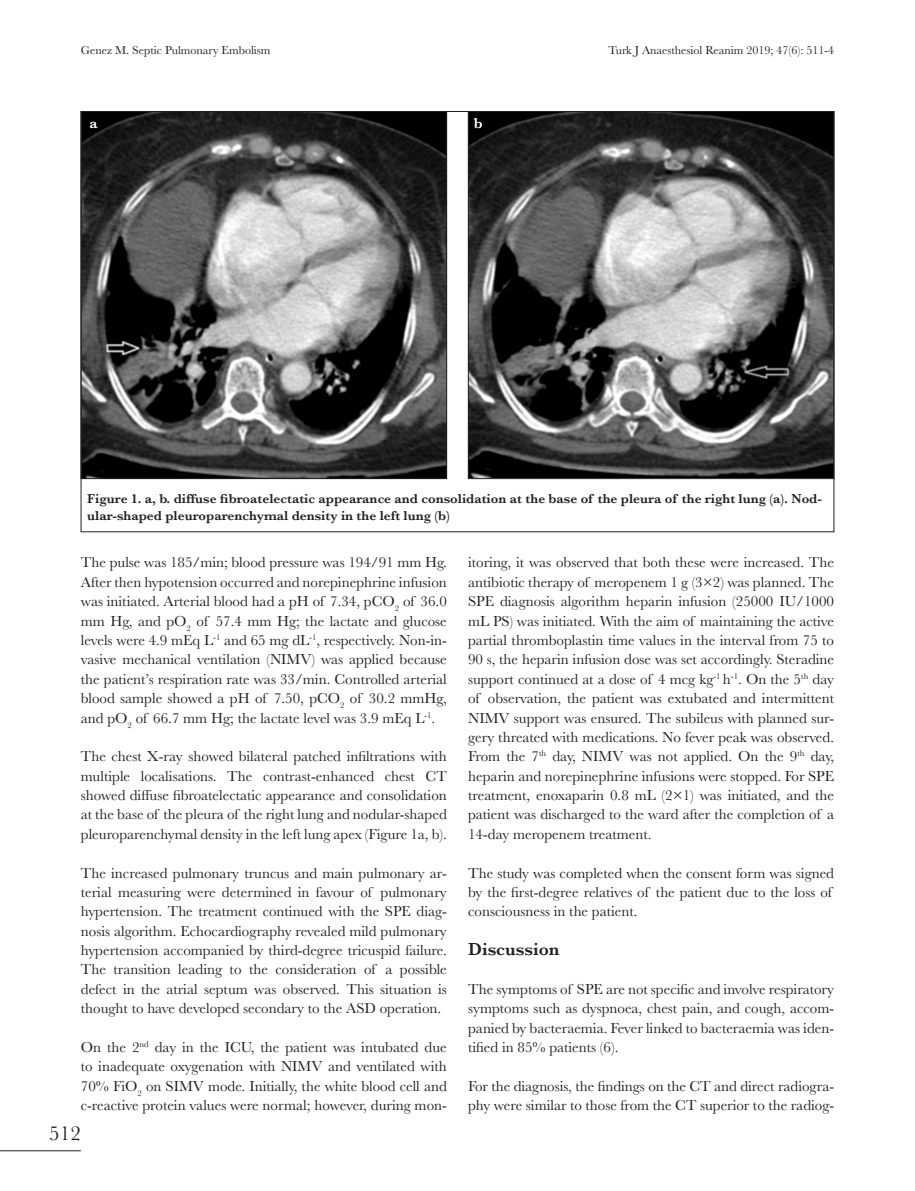
<style>
.page{position:relative;width:915px;height:1191px;background:#fff}
.page>*{position:absolute;margin:0;border:0;box-sizing:border-box;transform-origin:0 0}
.t1{font:21px "Baskerville";color:#231f20}
.t2{font:600 18px "Baskerville";color:#231f20}
.t3{font:15px/19.4px "Baskerville";color:#231f20;text-align:justify}
.t4{font:600 15px "Baskerville";color:#fff}
.t5{font:600 13.5px/16.2px "Baskerville";color:#231f20}
.t6{font:12px "Baskerville";color:#231f20}
</style>
<div class="page">
<img style="left:83px;top:113px;width:361px;height:364px">
<img style="left:470px;top:113px;width:361px;height:364px">
<hr style="left:0;top:1150px;width:81px;height:1px;background:#231f20">
<p class="t6" style="left:81px;top:42px;width:191px">Genez M. Septic Pulmonary Embolism</p>
<p class="t6" style="left:608px;top:42px;width:227px">Turk J Anaesthesiol Reanim 2019; 47(6): 511-4</p>
<p class="t4" style="left:89px;top:113px;width:10px">a</p>
<p class="t4" style="left:473px;top:113px;width:10px">b</p>
<p class="t5" style="left:87px;top:491px;width:736px">Figure 1. a, b. diffuse fibroatelectatic appearance and consolidation at the base of the pleura of the right lung (a). Nod&shy;ular-shaped pleuroparenchymal density in the left lung (b)</p>
<p class="t3" style="left:81px;top:553px;width:367px">The pulse was 185/min; blood pressure was 194/91 mm Hg.<br>After then hypotension occurred and norepinephrine infusion was initiated. Arterial blood had a pH of 7.34, pCO<sub>2</sub> of 36.0 mm Hg, and pO<sub>2</sub> of 57.4 mm Hg; the lactate and glucose levels were 4.9 mEq L<sup>-1</sup> and 65 mg dL<sup>-1</sup>, respectively. Non-in&shy;vasive mechanical ventilation (NIMV) was applied because the patient’s respiration rate was 33/min. Controlled arterial blood sample showed a pH of 7.50, pCO<sub>2</sub> of 30.2 mmHg, and pO<sub>2</sub> of 66.7 mm Hg; the lactate level was 3.9 mEq L<sup>-1</sup>.</p>
<p class="t3" style="left:81px;top:747px;width:367px">The chest X-ray showed bilateral patched infiltrations with multiple localisations. The contrast-enhanced chest CT showed diffuse fibroatelectatic appearance and consolidation at the base of the pleura of the right lung and nodular-shaped pleuroparenchymal density in the left lung apex (Figure 1a, b).</p>
<p class="t3" style="left:81px;top:863px;width:367px">The increased pulmonary truncus and main pulmonary ar&shy;terial measuring were determined in favour of pulmonary hypertension. The treatment continued with the SPE diag&shy;nosis algorithm. Echocardiography revealed mild pulmonary hypertension accompanied by third-degree tricuspid failure.<br>The transition leading to the consideration of a possible defect in the atrial septum was observed. This situation is thought to have developed secondary to the ASD operation.</p>
<p class="t3" style="left:81px;top:1037px;width:367px">On the 2<sup>nd</sup> day in the ICU, the patient was intubated due to inadequate oxygenation with NIMV and ventilated with 70% FiO<sub>2</sub> on SIMV mode. Initially, the white blood cell and c-reactive protein values were normal; however, during mon-</p>
<p class="t1" style="left:49px;top:1120px;width:33px">512</p>
<p class="t3" style="left:468px;top:553px;width:367px">itoring, it was observed that both these were increased. The antibiotic therapy of meropenem 1 g (3×2) was planned. The SPE diagnosis algorithm heparin infusion (25000 IU/1000 mL PS) was initiated. With the aim of maintaining the active partial thromboplastin time values in the interval from 75 to 90 s, the heparin infusion dose was set accordingly. Steradine support continued at a dose of 4 mcg kg<sup>-1</sup> h<sup>-1</sup>. On the 5<sup>th</sup> day of observation, the patient was extubated and intermittent NIMV support was ensured. The subileus with planned sur&shy;gery threated with medications. No fever peak was observed.<br>From the 7<sup>th</sup> day, NIMV was not applied. On the 9<sup>th</sup> day, heparin and norepinephrine infusions were stopped. For SPE treatment, enoxaparin 0.8 mL (2×1) was initiated, and the patient was discharged to the ward after the completion of a 14-day meropenem treatment.</p>
<p class="t3" style="left:468px;top:863px;width:367px;text-align:left">The study was completed when the consent form was signed by the first-degree relatives of the patient due to the loss of consciousness in the patient.</p>
<p class="t2" style="left:468px;top:936px;width:93px">Discussion</p>
<p class="t3" style="left:468px;top:979px;width:367px">The symptoms of SPE are not specific and involve respiratory symptoms such as dyspnoea, chest pain, and cough, accom&shy;panied by bacteraemia. Fever linked to bacteraemia was iden&shy;tified in 85% patients (6).</p>
<p class="t3" style="left:468px;top:1076px;width:367px">For the diagnosis, the findings on the CT and direct radiogra&shy;phy were similar to those from the CT superior to the radiog-</p>
</div>
